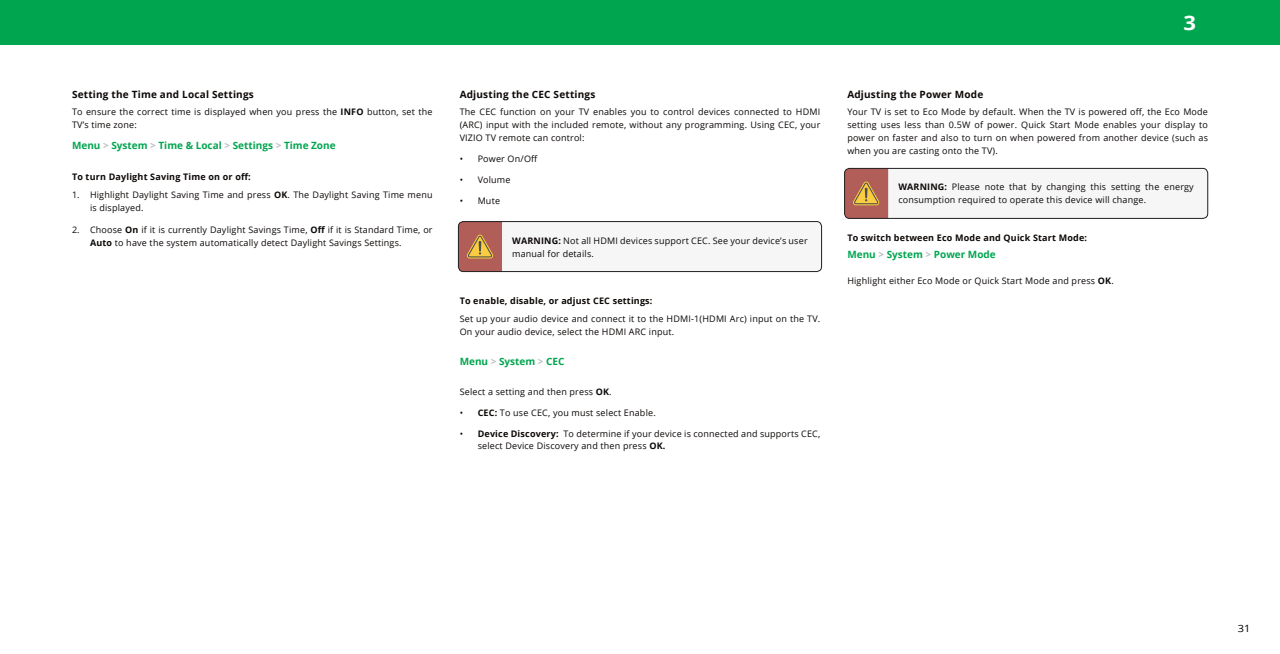
<style>
.page{position:relative;width:1280px;height:654px;background:#fff}
.page>*{position:absolute;margin:0;border:0;box-sizing:border-box;transform-origin:0 0}
.t1{font:700 20px "Open Sans";color:#fff;scale:1.1 1}
.t2{font:700 10px "Open Sans";color:#00a54f}
.t3{font:700 10px "Open Sans";letter-spacing:.02em;color:#0c0806}
.t4{font:10px "Open Sans";color:#000;scale:1.1 1}
.t5{font:9px/13px "Open Sans";letter-spacing:.02em;color:#0c0806}
.t6{font:700 9px "Open Sans";letter-spacing:.02em;color:#0c0806}
.s1{font-weight:700}
.s2{color:#bdbec1}
</style>
<div class="page">
<div style="left:0;top:0;width:1280px;height:45px;background:#00a54f"></div>
<div style="left:844px;top:168px;width:364px;height:50px;background:#f6f6f7;border-radius:5px"></div>
<div style="left:844px;top:168px;width:364px;height:51px;border:1px solid #231f20;border-radius:5px"></div>
<svg style="left:844px;top:168px;width:44px;height:51px;background:#ae6852"></svg>
<div style="left:458px;top:222px;width:364px;height:50px;background:#f6f6f7;border-radius:5px"></div>
<div style="left:458px;top:221px;width:364px;height:51px;border:1px solid #231f20;border-radius:5px"></div>
<svg style="left:458px;top:221px;width:44px;height:51px;background:#ae6752"></svg>
<h4 class="t3" style="left:72px;top:87px;width:183px">Setting the Time and Local Settings</h4>
<p class="t5" style="left:72px;top:105px;width:362px">To ensure the correct time is displayed when you press the <span class="s1">INFO</span> button, set the<br>TV’s time zone:</p>
<p class="t2" style="left:72px;top:138px;width:265px">Menu <span class="s2">&gt;</span> System <span class="s2">&gt;</span> Time &amp; Local <span class="s2">&gt;</span> Settings <span class="s2">&gt;</span> Time Zone</p>
<p class="t6" style="left:72px;top:171px;width:180px">To turn Daylight Saving Time on or off:</p>
<p class="t5" style="left:90px;top:188px;width:344px;text-indent:-18px">1 . Highlight Daylight Saving Time and press <span class="s1">OK</span> . The Daylight Saving Time menu is displayed .</p>
<p class="t5" style="left:90px;top:223px;width:344px;text-indent:-18px">2 . Choose <span class="s1">On</span> if it is currently Daylight Savings Time, <span class="s1">Off</span> if it is Standard Time, or<br><span class="s1">Auto</span> to have the system automatically detect Daylight Savings Settings .</p>
<h4 class="t3" style="left:460px;top:87px;width:137px">Adjusting the CEC Settings</h4>
<p class="t5" style="left:460px;top:105px;width:362px;text-align:justify">The CEC function on your TV enables you to control devices connected to HDMI (ARC) input with the included remote, without any programming . Using CEC, your VIZIO TV remote can control:</p>
<p class="t5" style="left:460px;top:152px;width:80px">• Power On/Off</p>
<p class="t5" style="left:460px;top:173px;width:52px">• Volume</p>
<p class="t5" style="left:460px;top:194px;width:42px">• Mute</p>
<p class="t5" style="left:512px;top:234px;width:297px"><span class="s1">WARNING:</span> Not all HDMI devices support CEC . See your device’s user manual for details .</p>
<p class="t6" style="left:460px;top:295px;width:194px">To enable, disable, or adjust CEC settings:</p>
<p class="t5" style="left:460px;top:312px;width:362px">Set up your audio device and connect it to the HDMI-1(HDMI Arc) input on the TV .<br>On your audio device, select the HDMI ARC input .</p>
<p class="t2" style="left:460px;top:354px;width:106px">Menu <span class="s2">&gt;</span> System <span class="s2">&gt;</span> CEC</p>
<p class="t5" style="left:460px;top:385px;width:154px">Select a setting and then press <span class="s1">OK</span> .</p>
<p class="t5" style="left:460px;top:406px;width:198px">• <span class="s1">CEC:</span> To use CEC, you must select Enable .</p>
<p class="t5" style="left:478px;top:427px;width:344px;line-height:12px;text-indent:-18px">• <span class="s1">Device Discovery:</span> To determine if your device is connected and supports CEC, select Device Discovery and then press <span class="s1">OK .</span></p>
<h1 class="t1" style="left:1183px;top:9px;width:13px">3</h1>
<h4 class="t3" style="left:847px;top:87px;width:137px">Adjusting the Power Mode</h4>
<p class="t5" style="left:847px;top:105px;width:362px;text-align:justify">Your TV is set to Eco Mode by default. When the TV is powered off, the Eco Mode setting uses less than 0 .5W of power . Quick Start Mode enables your display to power on faster and also to turn on when powered from another device (such as when you are casting onto the TV) .</p>
<p class="t5" style="left:898px;top:180px;width:297px"><span class="s1">WARNING:</span> Please note that by changing this setting the energy consumption required to operate this device will change .</p>
<p class="t6" style="left:847px;top:232px;width:241px">To switch between Eco Mode and Quick Start Mode:</p>
<p class="t2" style="left:847px;top:247px;width:150px">Menu <span class="s2">&gt;</span> System <span class="s2">&gt;</span> Power Mode</p>
<p class="t5" style="left:847px;top:274px;width:268px">Highlight either Eco Mode or Quick Start Mode and press <span class="s1">OK</span> .</p>
<p class="t4" style="left:1238px;top:622px;width:13px">31</p>
</div>
